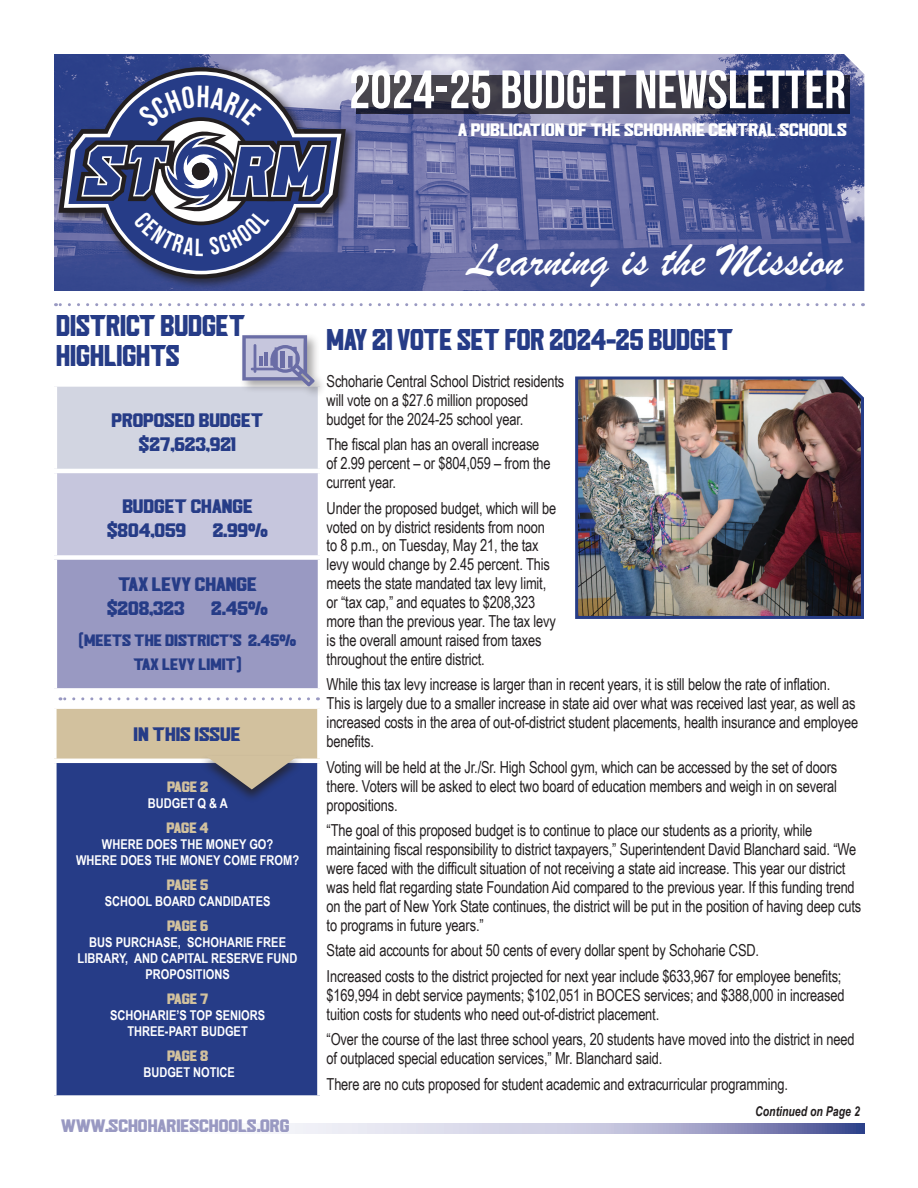
<style>
.page{position:relative;width:918px;height:1188px;background:#fff}
.page>*{position:absolute;margin:0;border:0;box-sizing:border-box;transform-origin:0 0}
.t1{font:700 54px "Bebas Neue";color:#fff}
.t2{font:48px "Brush Script";color:#fff}
.t3{font:30px "Lordcorps";color:#263c87;scale:.85 1}
.table_header{font:19.5px "Lordcorps";color:#263c87}
.t4{font:18px "Lordcorps";color:#fff}
.t5{font:18px "Lordcorps";color:#9999c2}
.t6{font:16.5px/18.9px "Arial Narrow";letter-spacing:-.01em;color:#231f20;scale:.95 1}
.table_body{font:16.5px/24px "Lordcorps";color:#263c87;text-align:center}
.page{font:15px "Lordcorps";color:#d2c19e}
.t7{font:700 13.5px/16.2px "Arial Narrow";color:#fff;text-align:center}
.continue_on{font:italic 700 13.5px "Arial Narrow";color:#231f20;scale:.95 1}
</style>
<div class="page">
<img style="left:54px;top:54px;width:810px;height:237px">
<div style="left:55px;top:63px;width:302px;height:227px;background:#231f20;opacity:.75"></div>
<svg style="left:59px;top:67px;width:287px;height:212px"></svg>
<svg style="left:64px;top:71px;width:277px;height:203px"></svg>
<svg style="left:68px;top:75px;width:269px;height:196px"></svg>
<div style="left:356px;top:75px;width:494px;height:39px;background:#231f20;opacity:.75"></div>
<svg style="left:272px;top:1123px;width:592px;height:11px"></svg>
<svg style="left:56px;top:303px;width:798px;height:3px"></svg>
<div style="left:55px;top:384px;width:265px;height:87px;background:#d2d5e1"></div>
<div style="left:55px;top:471px;width:265px;height:87px;background:#c6c6dd"></div>
<div style="left:55px;top:558px;width:265px;height:132px;background:#9999c2"></div>
<div style="left:53px;top:382px;width:269px;height:5px;background:#fff"></div>
<hr style="left:53px;top:387px;width:4px;height:82px;background:#fff">
<hr style="left:318px;top:387px;width:4px;height:82px;background:#fff">
<hr style="left:53px;top:469px;width:269px;height:4px;background:#fff">
<hr style="left:53px;top:473px;width:4px;height:82px;background:#fff">
<hr style="left:318px;top:473px;width:4px;height:82px;background:#fff">
<div style="left:53px;top:555px;width:269px;height:5px;background:#fff"></div>
<hr style="left:53px;top:560px;width:4px;height:128px;background:#fff">
<hr style="left:318px;top:560px;width:4px;height:128px;background:#fff">
<div style="left:53px;top:688px;width:269px;height:5px;background:#fff"></div>
<div style="left:239px;top:332px;width:88px;height:67px;background:#231f20;opacity:.4"></div>
<svg style="left:242px;top:335px;width:73px;height:51px"></svg>
<div style="left:54px;top:707px;width:265px;height:54px;background:#d2c19e"></div>
<div style="left:54px;top:761px;width:265px;height:337px;background:#263c87"></div>
<div style="left:52px;top:704px;width:270px;height:5px;background:#fff"></div>
<div style="left:52px;top:709px;width:5px;height:50px;background:#fff"></div>
<div style="left:317px;top:709px;width:5px;height:50px;background:#fff"></div>
<hr style="left:52px;top:759px;width:270px;height:4px;background:#fff">
<div style="left:52px;top:763px;width:5px;height:332px;background:#fff"></div>
<div style="left:317px;top:763px;width:5px;height:332px;background:#fff"></div>
<div style="left:52px;top:1095px;width:270px;height:5px;background:#fff"></div>
<svg style="left:60px;top:697px;width:249px;height:3px"></svg>
<div style="left:199px;top:754px;width:106px;height:50px;background:#231f20;opacity:.75"></div>
<svg style="left:206px;top:756px;width:92px;height:33px"></svg>
<img style="left:575px;top:376px;width:289px;height:243px">
<svg style="left:69px;top:86px;width:275px;height:170px"></svg>
<h1 class="t1" style="left:349px;top:60px;width:498px">2024-25 BUDGET NEWSLETTER</h1>
<p class="t4" style="left:458px;top:119px;width:390px">A PUBLICATION OF THE SCHOHARIE CENTRAL SCHOOLS</p>
<h2 class="t3" style="left:56px;top:308px;width:224px">DISTRICT BUDGET</h2>
<h2 class="t3" style="left:56px;top:338px;width:147px">HIGHLIGHTS</h2>
<p class="table_header" style="left:111px;top:408px;width:153px">PROPOSED BUDGET</p>
<p class="table_header" style="left:139px;top:432px;width:99px">$27,623,921</p>
<p class="table_header" style="left:122px;top:495px;width:132px">BUDGET CHANGE</p>
<p class="table_header" style="left:107px;top:519px;width:81px">$804,059</p>
<p class="table_header" style="left:213px;top:519px;width:57px">2.99%</p>
<p class="table_header" style="left:118px;top:573px;width:140px">TAX LEVY CHANGE</p>
<p class="table_header" style="left:107px;top:597px;width:79px">$208,323</p>
<p class="table_header" style="left:211px;top:597px;width:58px">2.45%</p>
<p class="table_body" style="left:79px;top:628px;width:219px">(MEETS THE DISTRICT’S 2.45%<br>TAX LEVY LIMIT)</p>
<h2 class="table_header" style="left:133px;top:722px;width:108px">IN THIS ISSUE</h2>
<p class="page" style="left:167px;top:778px;width:43px">PAGE 2</p>
<p class="t7" style="left:148px;top:794px;width:82px">BUDGET Q &amp; A</p>
<p class="page" style="left:166px;top:818px;width:44px">PAGE 4</p>
<p class="t7" style="left:76px;top:835px;width:225px">WHERE DOES THE MONEY GO?<br>WHERE DOES THE MONEY COME FROM?</p>
<p class="page" style="left:167px;top:876px;width:43px">PAGE 5</p>
<p class="t7" style="left:105px;top:892px;width:167px">SCHOOL BOARD CANDIDATES</p>
<p class="page" style="left:167px;top:917px;width:43px">PAGE 6</p>
<p class="t7" style="left:78px;top:933px;width:221px">BUS PURCHASE, SCHOHARIE FREE<br>LIBRARY, AND CAPITAL RESERVE FUND<br>PROPOSITIONS</p>
<p class="page" style="left:167px;top:990px;width:43px">PAGE 7</p>
<p class="t7" style="left:110px;top:1007px;width:157px">SCHOHARIE’S TOP SENIORS<br>THREE-PART BUDGET</p>
<p class="page" style="left:167px;top:1047px;width:43px">PAGE 8</p>
<p class="t7" style="left:143px;top:1064px;width:93px">BUDGET NOTICE</p>
<p class="t5" style="left:61px;top:1115px;width:230px">WWW.SCHOHARIESCHOOLS.ORG</p>
<h2 class="t2" style="left:468px;top:228px;width:376px">Learning is the Mission</h2>
<h2 class="t3" style="left:327px;top:322px;width:480px">MAY 21 VOTE SET FOR 2024-25 BUDGET</h2>
<p class="t6" style="left:327px;top:371px;width:252px">Schoharie Central School District residents will vote on a $27.6 million proposed budget for the 2024-25 school year.</p>
<p class="t6" style="left:327px;top:434px;width:237px">The fiscal plan has an overall increase of 2.99 percent – or $804,059 – from the current year.</p>
<p class="t6" style="left:327px;top:498px;width:243px">Under the proposed budget, which will be voted on by district residents from noon to 8 p.m., on Tuesday, May 21, the tax levy would change by 2.45 percent. This meets the state mandated tax levy limit, or “tax cap,” and equates to $208,323 more than the previous year. The tax levy is the overall amount raised from taxes throughout the entire district.</p>
<p class="t6" style="left:327px;top:675px;width:561px">While this tax levy increase is larger than in recent years, it is still below the rate of inflation.<br>This is largely due to a smaller increase in state aid over what was received last year, as well as increased costs in the area of out-of-district student placements, health insurance and employee benefits.</p>
<p class="t6" style="left:327px;top:757px;width:539px;text-align:justify">Voting will be held at the Jr./Sr. High School gym, which can be accessed by the set of doors there. Voters will be asked to elect two board of education members and weigh in on several propositions.</p>
<p class="t6" style="left:327px;top:820px;width:564px">“The goal of this proposed budget is to continue to place our students as a priority, while maintaining fiscal responsibility to district taxpayers,” Superintendent David Blanchard said. “We were faced with the difficult situation of not receiving a state aid increase. This year our district was held flat regarding state Foundation Aid compared to the previous year. If this funding trend on the part of New York State continues, the district will be put in the position of having deep cuts to programs in future years.”</p>
<p class="t6" style="left:327px;top:937px;width:543px;line-height:25.7px">State aid accounts for about 50 cents of every dollar spent by Schoharie CSD.<br>Increased costs to the district projected for next year include $633,967 for employee benefits;</p>
<p class="t6" style="left:327px;top:985px;width:547px">$169,994 in debt service payments; $102,051 in BOCES services; and $388,000 in increased tuition costs for students who need out-of-district placement.</p>
<p class="t6" style="left:327px;top:1030px;width:557px">“Over the course of the last three school years, 20 students have moved into the district in need of outplaced special education services,” Mr. Blanchard said.</p>
<p class="t6" style="left:327px;top:1074px;width:487px">There are no cuts proposed for student academic and extracurricular programming.</p>
<p class="continue_on" style="left:755px;top:1101px;width:112px">Continued on Page 2</p>
</div>
